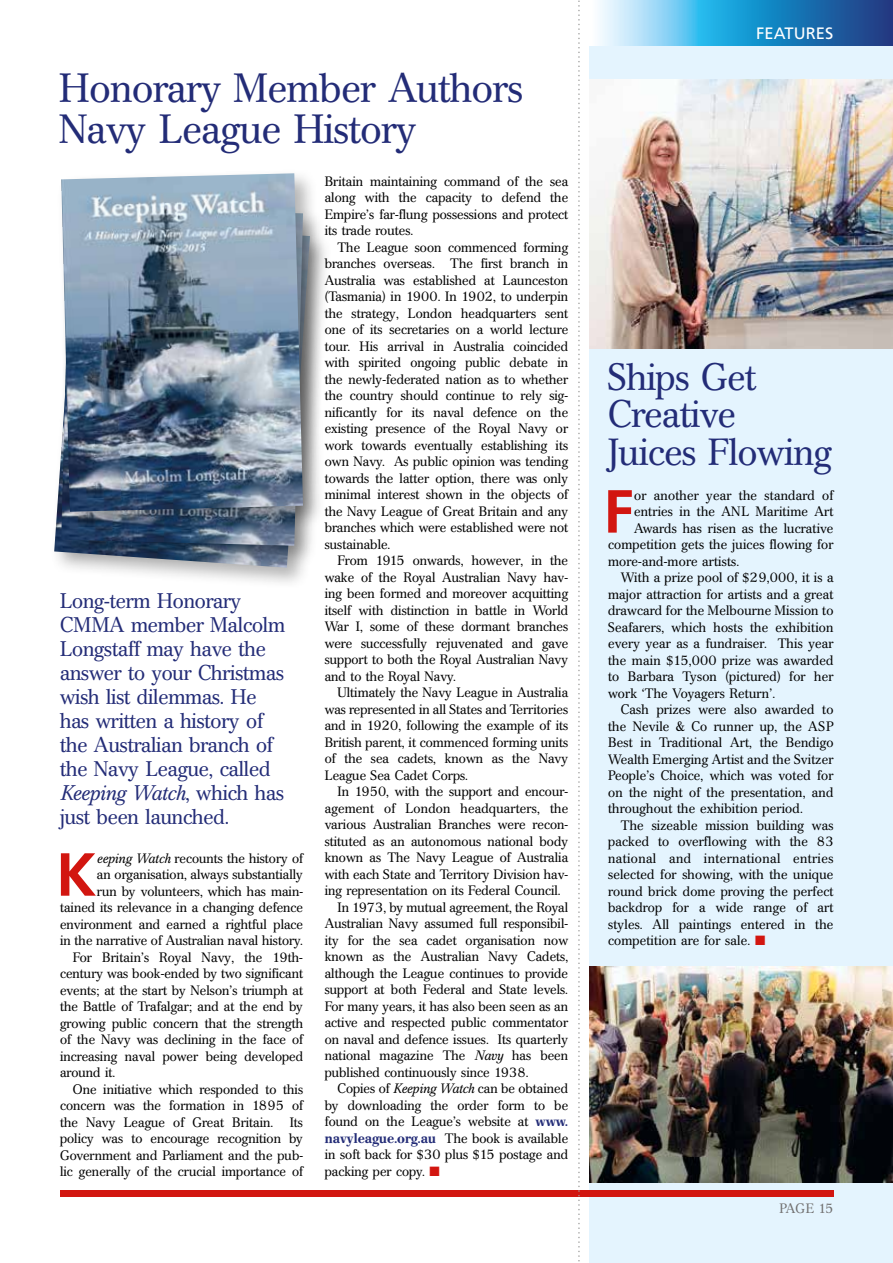
<style>
.page{position:relative;width:893px;height:1263px;background:#fff}
.page>*{position:absolute;margin:0;border:0;box-sizing:border-box;transform-origin:0 0}
.t1{font:700 60.75px "Frutiger";color:#d21610}
.t2{font:40.5px/40.5px "Cremona";letter-spacing:-.005em;color:#232c77}
.t3{font:37.5px/37.5px "Cremona";letter-spacing:-.005em;color:#232c77}
.t4{font:21px/24px "Cremona";letter-spacing:-.005em;color:#232c77}
.t5{font:16.5px "Frutiger";letter-spacing:.005em;color:#fff}
.t6{font:13.5px/16.5px "Cremona";letter-spacing:.005em;color:#000;text-align:justify}
.t7{font:13.5px "Cremona";letter-spacing:.03em;color:#000}
.t8{font:13.5px "Cremona";letter-spacing:-.025em;color:#706f6f}
.s1{font-style:italic}
.s2{font-weight:700;color:#232c77}
.s3{color:#d21610}
</style>
<div class="page">
<div style="left:590px;top:0;width:303px;height:1263px;background:#e4f4fe"></div>
<div style="left:60px;top:1191px;width:773px;height:6px;background:#d21610"></div>
<svg style="left:590px;top:0;width:303px;height:45px;background:#4e9dce"></svg>
<img style="left:590px;top:79px;width:303px;height:270px">
<img style="left:590px;top:966px;width:303px;height:216px">
<svg style="left:578px;top:0;width:2px;height:1262px"></svg>
<div style="left:49px;top:215px;width:283px;height:375px;background:#000;opacity:.3"></div>
<div style="left:56px;top:202px;width:270px;height:367px;background:#000;opacity:.3"></div>
<img style="left:61px;top:535px;width:242px;height:11px">
<div style="left:56px;top:168px;width:270px;height:367px;background:#000;opacity:.3"></div>
<img style="left:61px;top:173px;width:242px;height:339px">
<h2 class="t2" style="left:59px;top:68px;width:465px">Honorary Member Authors<br>Navy League History</h2>
<h3 class="t4" style="left:60px;top:588px;width:227px">Long-term Honorary<br>CMMA member Malcolm<br>Longstaff may have the answer to your Christmas wish list dilemmas. He has written a history of the Australian branch of the Navy League, called<br><span class="s1">Keeping Watch</span>, which has just been launched.</h3>
<h1 class="t1" style="left:56px;top:839px;width:42px">K</h1>
<p class="t6" style="left:97px;top:850px;width:208px"><span class="s1">eeping Watch</span> recounts the history of</p>
<p class="t6" style="left:97px;top:866px;width:208px">an organisation, always substantially</p>
<p class="t6" style="left:97px;top:883px;width:208px">run by volunteers, which has main-</p>
<p class="t6" style="left:60px;top:899px;width:245px">tained its relevance in a changing defence</p>
<p class="t6" style="left:60px;top:916px;width:245px">environment and earned a rightful place</p>
<p class="t6" style="left:60px;top:932px;width:244px">in the narrative of Australian naval history.</p>
<p class="t6" style="left:73px;top:949px;width:232px">For Britain’s Royal Navy, the 19th-</p>
<p class="t6" style="left:60px;top:965px;width:245px">century was book-ended by two significant</p>
<p class="t6" style="left:60px;top:982px;width:244px">events; at the start by Nelson’s triumph at</p>
<p class="t6" style="left:60px;top:998px;width:244px">the Battle of Trafalgar; and at the end by</p>
<p class="t6" style="left:60px;top:1015px;width:244px">growing public concern that the strength</p>
<p class="t6" style="left:60px;top:1031px;width:245px">of the Navy was declining in the face of</p>
<p class="t6" style="left:60px;top:1048px;width:245px">increasing naval power being developed</p>
<p class="t6" style="left:60px;top:1064px;width:57px">around it.</p>
<p class="t6" style="left:73px;top:1081px;width:232px">One initiative which responded to this</p>
<p class="t6" style="left:60px;top:1097px;width:245px">concern was the formation in 1895 of</p>
<p class="t6" style="left:60px;top:1114px;width:244px">the Navy League of Great Britain. Its</p>
<p class="t6" style="left:60px;top:1130px;width:244px">policy was to encourage recognition by</p>
<p class="t6" style="left:60px;top:1147px;width:244px">Government and Parliament and the pub-</p>
<p class="t6" style="left:60px;top:1163px;width:245px">lic generally of the crucial importance of</p>
<p class="t6" style="left:325px;top:173px;width:245px">Britain maintaining command of the sea along with the capacity to defend the Empire’s far-flung possessions and protect its trade routes.</p>
<p class="t6" style="left:325px;top:239px;width:245px;text-indent:13px">The League soon commenced forming branches overseas. The first branch in Australia was established at Launceston (Tasmania) in 1900. In 1902, to underpin the strategy, London headquarters sent one of its secretaries on a world lecture tour. His arrival in Australia coincided with spirited ongoing public debate in the newly-federated nation as to whether the country should continue to rely sig&shy;nificantly for its naval defence on the existing presence of the Royal Navy or work towards eventually establishing its own Navy. As public opinion was tending towards the latter option, there was only minimal interest shown in the objects of the Navy League of Great Britain and any branches which were established were not sustainable.</p>
<p class="t6" style="left:325px;top:553px;width:245px;text-indent:13px">From 1915 onwards, however, in the wake of the Royal Australian Navy hav&shy;ing been formed and moreover acquitting itself with distinction in battle in World War I, some of these dormant branches were successfully rejuvenated and gave support to both the Royal Australian Navy and to the Royal Navy.</p>
<p class="t6" style="left:325px;top:685px;width:245px;text-indent:13px">Ultimately the Navy League in Australia was represented in all States and Territories and in 1920, following the example of its British parent, it commenced forming units of the sea cadets, known as the Navy League Sea Cadet Corps.</p>
<p class="t6" style="left:337px;top:784px;width:232px">In 1950, with the support and encour-</p>
<p class="t6" style="left:325px;top:800px;width:245px">agement of London headquarters, the</p>
<p class="t6" style="left:325px;top:817px;width:245px">various Australian Branches were recon-</p>
<p class="t6" style="left:325px;top:833px;width:245px">stituted as an autonomous national body</p>
<p class="t6" style="left:325px;top:850px;width:245px">known as The Navy League of Australia</p>
<p class="t6" style="left:325px;top:866px;width:245px">with each State and Territory Division hav-</p>
<p class="t6" style="left:325px;top:882px;width:238px">ing representation on its Federal Council.</p>
<p class="t6" style="left:337px;top:899px;width:232px">In 1973, by mutual agreement, the Royal</p>
<p class="t6" style="left:325px;top:915px;width:245px">Australian Navy assumed full responsibil-</p>
<p class="t6" style="left:325px;top:932px;width:245px">ity for the sea cadet organisation now</p>
<p class="t6" style="left:325px;top:948px;width:245px">known as the Australian Navy Cadets,</p>
<p class="t6" style="left:325px;top:965px;width:245px">although the League continues to provide</p>
<p class="t6" style="left:325px;top:981px;width:245px">support at both Federal and State levels.</p>
<p class="t6" style="left:325px;top:998px;width:245px">For many years, it has also been seen as an</p>
<p class="t6" style="left:325px;top:1014px;width:245px">active and respected public commentator</p>
<p class="t6" style="left:325px;top:1031px;width:245px">on naval and defence issues. Its quarterly</p>
<p class="t6" style="left:325px;top:1047px;width:245px">national magazine The <span class="s1">Navy</span> has been</p>
<p class="t6" style="left:325px;top:1064px;width:205px">published continuously since 1938.</p>
<p class="t6" style="left:337px;top:1080px;width:232px">Copies of <span class="s1">Keeping Watch</span> can be obtained</p>
<p class="t6" style="left:325px;top:1097px;width:245px">by downloading the order form to be</p>
<p class="t6" style="left:325px;top:1113px;width:245px">found on the League’s website at <span class="s2">www.</span></p>
<p class="t6" style="left:325px;top:1130px;width:245px"><span class="s2">navyleague.org.au</span> The book is available</p>
<p class="t6" style="left:325px;top:1146px;width:245px">in soft back for $30 plus $15 postage and</p>
<p class="t6" style="left:325px;top:1163px;width:117px">packing per copy. <span class="s3">■</span></p>
<p class="t5" style="left:756px;top:24px;width:77px">FEATU RES</p>
<h3 class="t3" style="left:608px;top:358px;width:225px">Ships Get<br>Creative<br>Juices Flowing</h3>
<h1 class="t1" style="left:603px;top:476px;width:32px">F</h1>
<p class="t6" style="left:634px;top:487px;width:201px">or another year the standard of</p>
<p class="t6" style="left:634px;top:503px;width:201px">entries in the ANL Maritime Art</p>
<p class="t6" style="left:634px;top:520px;width:201px">Awards has risen as the lucrative</p>
<p class="t6" style="left:608px;top:536px;width:227px">competition gets the juices flowing for</p>
<p class="t6" style="left:608px;top:553px;width:133px">more-and-more artists.</p>
<p class="t6" style="left:621px;top:569px;width:214px">With a prize pool of $29,000, it is a</p>
<p class="t6" style="left:608px;top:586px;width:227px">major attraction for artists and a great</p>
<p class="t6" style="left:608px;top:602px;width:227px">drawcard for the Melbourne Mission to</p>
<p class="t6" style="left:608px;top:619px;width:227px">Seafarers, which hosts the exhibition</p>
<p class="t6" style="left:608px;top:635px;width:227px">every year as a fundraiser. This year</p>
<p class="t6" style="left:608px;top:652px;width:227px">the main $15,000 prize was awarded</p>
<p class="t6" style="left:608px;top:668px;width:227px">to Barbara Tyson (pictured) for her</p>
<p class="t6" style="left:608px;top:685px;width:169px">work ‘The Voyagers Return’.</p>
<p class="t6" style="left:621px;top:701px;width:214px">Cash prizes were also awarded to</p>
<p class="t6" style="left:608px;top:718px;width:227px">the Nevile &amp; Co runner up, the ASP</p>
<p class="t6" style="left:608px;top:734px;width:227px">Best in Traditional Art, the Bendigo</p>
<p class="t6" style="left:608px;top:751px;width:227px">Wealth Emerging Artist and the Svitzer</p>
<p class="t6" style="left:608px;top:767px;width:227px">People’s Choice, which was voted for</p>
<p class="t6" style="left:608px;top:784px;width:227px">on the night of the presentation, and</p>
<p class="t6" style="left:608px;top:800px;width:196px">throughout the exhibition period.</p>
<p class="t6" style="left:621px;top:817px;width:214px">The sizeable mission building was</p>
<p class="t6" style="left:608px;top:833px;width:227px">packed to overflowing with the 83</p>
<p class="t7" style="left:608px;top:850px;width:227px">national and international entries</p>
<p class="t6" style="left:608px;top:866px;width:227px">selected for showing, with the unique</p>
<p class="t6" style="left:608px;top:883px;width:227px">round brick dome proving the perfect</p>
<p class="t6" style="left:608px;top:899px;width:227px">backdrop for a wide range of art</p>
<p class="t6" style="left:608px;top:916px;width:227px">styles. All paintings entered in the</p>
<p class="t6" style="left:608px;top:932px;width:159px">competition are for sale. <span class="s3">■</span></p>
<p class="t8" style="left:779px;top:1201px;width:56px">PAGE 15</p>
</div>
